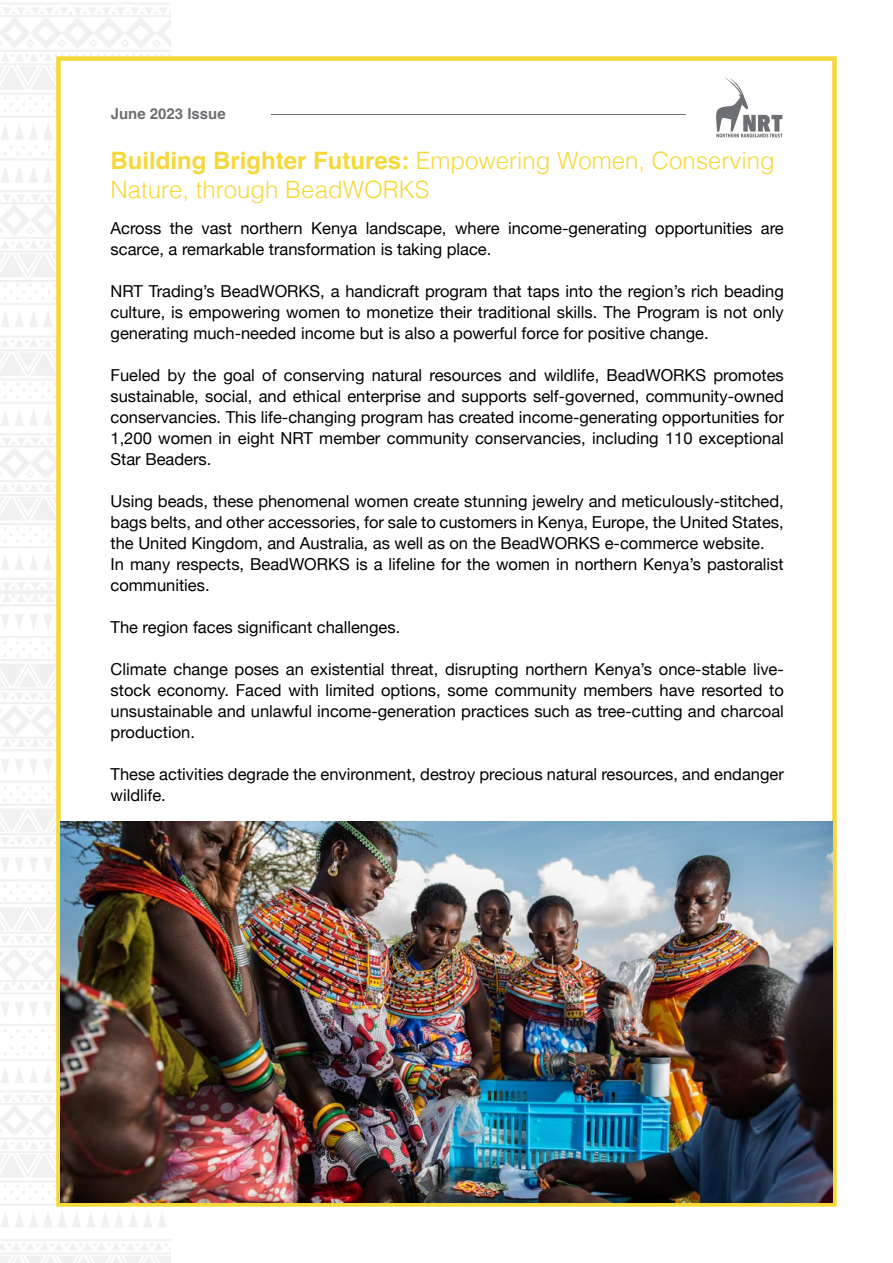
<style>
.page{position:relative;width:893px;height:1263px;background:#fff}
.page>*{position:absolute;margin:0;border:0;box-sizing:border-box;transform-origin:0 0}
.t1{font:300 24px/28.8px "Helvetica";color:#f5d93a}
.t2{font:16.5px/21px "Helvetica Neue";color:#000}
.t3{font:700 15px "Helvetica";color:#6e6f72}
.s1{font-weight:700}
</style>
<div class="page">
<div style="left:56px;top:56px;width:781px;height:1151px;background:#fff;border:4px solid #f5d93a"></div>
<svg style="left:716px;top:78px;width:66px;height:59px"></svg>
<hr style="left:271px;top:114px;width:415px;height:1px;background:#6e6f72">
<img style="left:61px;top:821px;width:771px;height:381px">
<p class="t3" style="left:111px;top:104px;width:117px">June 2023 Issue</p>
<h1 class="t1" style="left:111px;top:144px;width:666px"><span class="s1">Building Brighter Futures:</span> Empowering Women, Conserving<br>Nature, through BeadWORKS</h1>
<p class="t2" style="left:111px;top:218px;width:675px">Across the vast northern Kenya landscape, where income-generating opportunities are scarce, a remarkable transformation is taking place.</p>
<p class="t2" style="left:111px;top:281px;width:675px;text-align:justify">NRT Trading’s BeadWORKS, a handicraft program that taps into the region’s rich beading culture, is empowering women to monetize their traditional skills. The Program is not only generating much-needed income but is also a powerful force for positive change.</p>
<p class="t2" style="left:111px;top:365px;width:675px;text-align:justify">Fueled by the goal of conserving natural resources and wildlife, BeadWORKS promotes sustainable, social, and ethical enterprise and supports self-governed, community-owned conservancies. This life-changing program has created income-generating opportunities for 1,200 women in eight NRT member community conservancies, including 110 exceptional Star Beaders.</p>
<p class="t2" style="left:111px;top:491px;width:675px">Using beads, these phenomenal women create stunning jewelry and meticulously-stitched, bags belts, and other accessories, for sale to customers in Kenya, Europe, the United States, the United Kingdom, and Australia, as well as on the BeadWORKS e-commerce website.<br>In many respects, BeadWORKS is a lifeline for the women in northern Kenya’s pastoralist communities.</p>
<p class="t2" style="left:111px;top:617px;width:291px">The region faces significant challenges.</p>
<p class="t2" style="left:111px;top:659px;width:675px;text-align:justify">Climate change poses an existential threat, disrupting northern Kenya’s once-stable live&shy;stock economy. Faced with limited options, some community members have resorted to unsustainable and unlawful income-generation practices such as tree-cutting and charcoal production.</p>
<p class="t2" style="left:111px;top:764px;width:675px">These activities degrade the environment, destroy precious natural resources, and endanger wildlife.</p>
</div>
